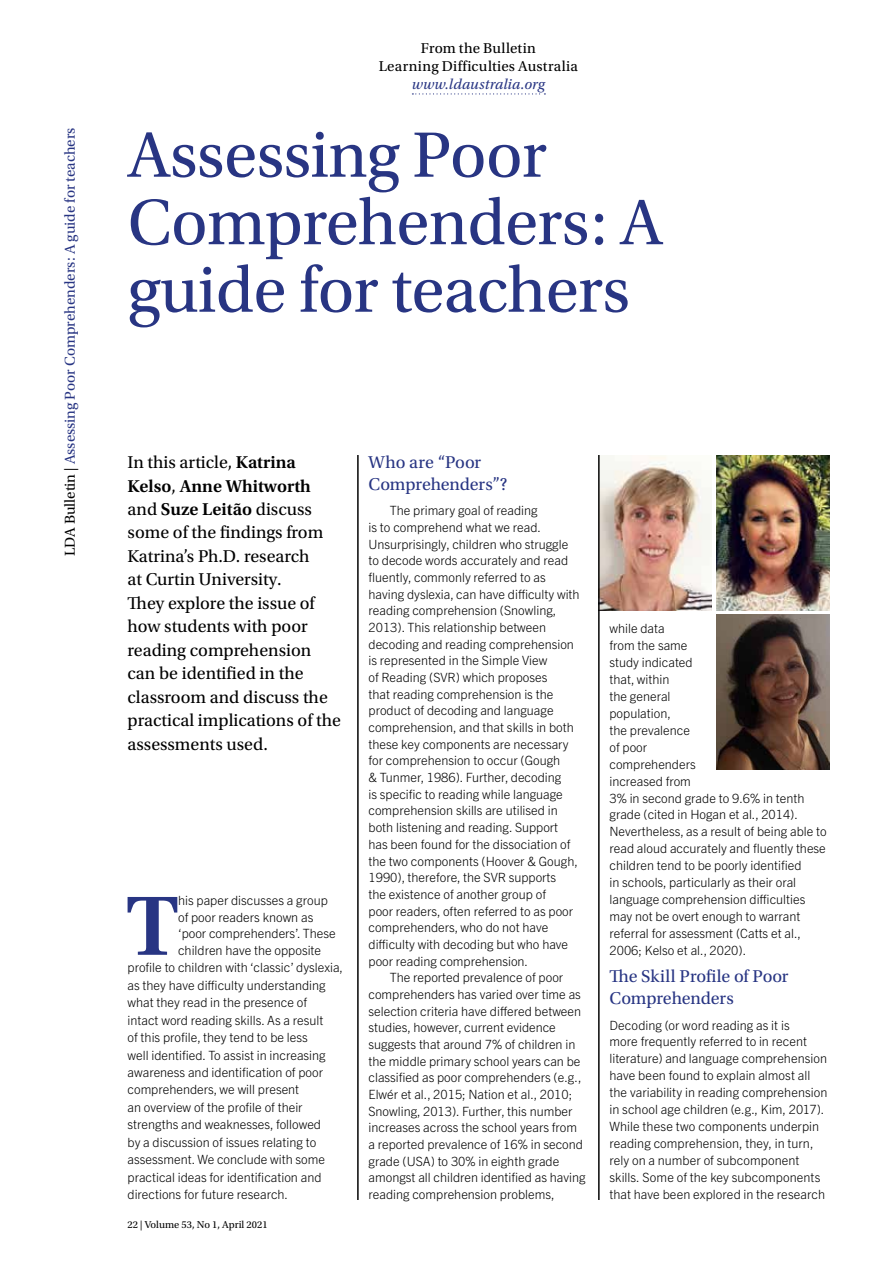
<style>
.page{position:relative;width:893px;height:1263px;background:#fff}
.page>*{position:absolute;margin:0;border:0;box-sizing:border-box;transform-origin:0 0}
.t1{font:600 88.5px "Utopia Std";color:#283583}
.t2{font:67.5px/67.5px "Utopia Std";letter-spacing:-.01em;color:#283583}
.t3{font:18px/23.4px "Utopia Std";color:#000}
.t4{font:18px/21.9px "Utopia Std";letter-spacing:-.005em;color:#283583}
.t5{font:15px "Utopia Std";color:#283583}
.t6{font:15px/18px "Utopia Std";letter-spacing:.02em;color:#000;text-align:center}
.t7{font:italic 15px "Utopia Std";letter-spacing:.005em;color:#283583}
.t8{font:300 12.75px/16.6px "Trade Gothic Next LT Pro";color:#000}
.t9{font:10.5px "Utopia Std";color:#000}
.s1{color:#000}
.s2{font-weight:600}
</style>
<div class="page">
<img style="left:716px;top:455px;width:113px;height:155px">
<img style="left:716px;top:614px;width:113px;height:156px">
<img style="left:599px;top:455px;width:112px;height:155px">
<hr style="left:357px;top:455px;width:1px;height:745px;background:#000">
<hr style="left:598px;top:455px;width:1px;height:745px;background:#000">
<svg style="left:412px;top:93px;width:133px;height:2px"></svg>
<p class="t6" style="left:379px;top:40px;width:201px">From the Bulletin<br>Learning Difficulties Australia</p>
<p class="t7" style="left:412px;top:76px;width:135px">www.ldaustralia.org</p>
<p class="t5" style="left:62px;top:556px;width:430px;rotate:-90deg"><span class="s1">LDA Bulletin |</span> Assessing Poor Comprehenders: A guide for teachers</p>
<h2 class="t2" style="left:128px;top:122px;width:537px">Assessing Poor<br>Comprehenders: A guide for teachers</h2>
<h3 class="t4" style="left:369px;top:452px;width:140px">Who are “Poor<br>Comprehenders”?</h3>
<p class="t8" style="left:369px;top:501px;width:213px;text-indent:21px">The primary goal of reading<br>is to comprehend what we read.<br>Unsurprisingly, children who struggle to decode words accurately and read fluently, commonly referred to as having dyslexia, can have difficulty with reading comprehension (Snowling, 2013). This relationship between decoding and reading comprehension is represented in the Simple View<br>of Reading (SVR) which proposes<br>that reading comprehension is the product of decoding and language comprehension, and that skills in both these key components are necessary for comprehension to occur (Gough<br>&amp; Tunmer, 1986). Further, decoding<br>is specific to reading while language comprehension skills are utilised in both listening and reading. Support has been found for the dissociation of the two components (Hoover &amp; Gough, 1990), therefore, the SVR supports<br>the existence of another group of<br>poor readers, often referred to as poor comprehenders, who do not have difficulty with decoding but who have poor reading comprehension.</p>
<p class="t8" style="left:369px;top:968px;width:219px;text-indent:21px">The reported prevalence of poor comprehenders has varied over time as selection criteria have differed between studies, however, current evidence suggests that around 7% of children in the middle primary school years can be classified as poor comprehenders (e.g., Elwér et al., 2015; Nation et al., 2010; Snowling, 2013). Further, this number increases across the school years from a reported prevalence of 16% in second grade (USA) to 30% in eighth grade amongst all children identified as having reading comprehension problems,</p>
<p class="t3" style="left:128px;top:451px;width:215px">In this article, <span class="s2">Katrina<br>Kelso</span>, <span class="s2">Anne Whitworth </span>and <span class="s2">Suze Leitão</span> discuss some of the findings from<br>Katrina’s Ph.D. research<br>at Curtin University.<br>They explore the issue of how students with poor reading comprehension can be identified in the classroom and discuss the practical implications of the assessments used.</p>
<p class="t8" style="left:609px;top:619px;width:219px">while data<br>from the same<br>study indicated<br>that, within<br>the general<br>population,<br>the prevalence<br>of poor<br>comprehenders<br>increased from<br>3% in second grade to 9.6% in tenth grade (cited in Hogan et al., 2014).<br>Nevertheless, as a result of being able to read aloud accurately and fluently these children tend to be poorly identified<br>in schools, particularly as their oral language comprehension difficulties may not be overt enough to warrant referral for assessment (Catts et al.,<br>2006; Kelso et al., 2020).</p>
<h3 class="t4" style="left:609px;top:965px;width:181px">The Skill Profile of Poor<br>Comprehenders</h3>
<p class="t8" style="left:609px;top:1015px;width:219px">Decoding (or word reading as it is<br>more frequently referred to in recent literature) and language comprehension have been found to explain almost all the variability in reading comprehension in school age children (e.g., Kim, 2017).<br>While these two components underpin reading comprehension, they, in turn, rely on a number of subcomponent skills. Some of the key subcomponents that have been explored in the research</p>
<h1 class="t1" style="left:126px;top:876px;width:55px">T</h1>
<p class="t8" style="left:178px;top:891px;width:151px">his paper discusses a group</p>
<p class="t8" style="left:178px;top:908px;width:137px">of poor readers known as</p>
<p class="t8" style="left:178px;top:924px;width:159px">‘poor comprehenders’. These</p>
<p class="t8" style="left:178px;top:941px;width:145px">children have the opposite</p>
<p class="t8" style="left:128px;top:958px;width:217px">profile to children with ‘classic’ dyslexia,</p>
<p class="t8" style="left:128px;top:976px;width:200px">as they have difficulty understanding</p>
<p class="t8" style="left:128px;top:993px;width:181px">what they read in the presence of</p>
<p class="t8" style="left:128px;top:1011px;width:197px">intact word reading skills. As a result</p>
<p class="t8" style="left:128px;top:1028px;width:182px">of this profile, they tend to be less</p>
<p class="t8" style="left:128px;top:1046px;width:200px">well identified. To assist in increasing</p>
<p class="t8" style="left:128px;top:1063px;width:197px">awareness and identification of poor</p>
<p class="t8" style="left:128px;top:1081px;width:173px">comprehenders, we will present</p>
<p class="t8" style="left:128px;top:1098px;width:177px">an overview of the profile of their</p>
<p class="t8" style="left:128px;top:1115px;width:195px">strengths and weaknesses, followed</p>
<p class="t8" style="left:128px;top:1133px;width:190px">by a discussion of issues relating to</p>
<p class="t8" style="left:128px;top:1150px;width:199px">assessment. We conclude with some</p>
<p class="t8" style="left:128px;top:1168px;width:195px">practical ideas for identification and</p>
<p class="t8" style="left:128px;top:1185px;width:162px">directions for future research.</p>
<p class="t9" style="left:128px;top:1219px;width:142px">22 | Volume 53, No 1, April 2021</p>
</div>
